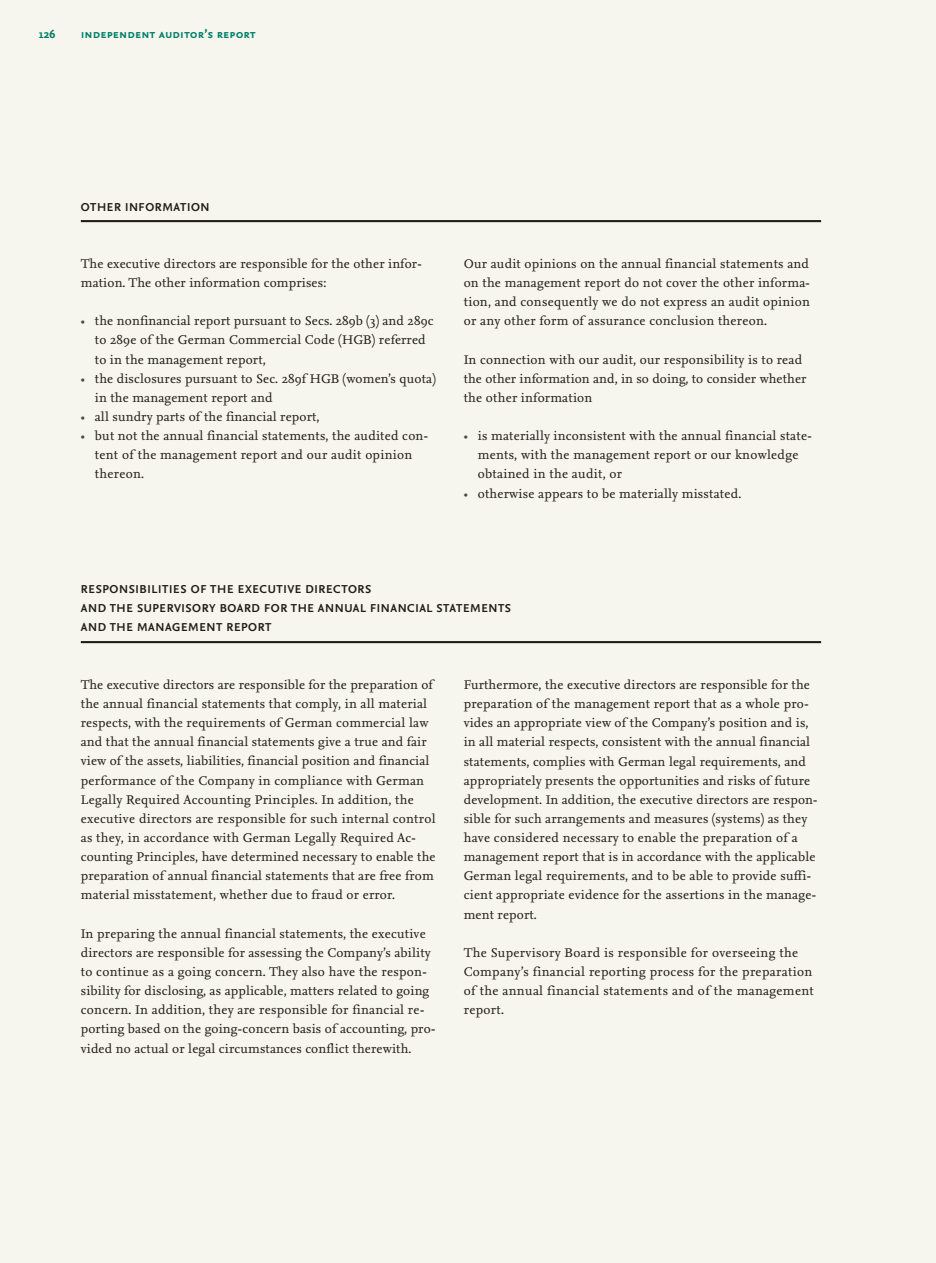
<style>
.page{position:relative;width:936px;height:1263px;background:#fff}
.page>*{position:absolute;margin:0;border:0;box-sizing:border-box;transform-origin:0 0}
.t1{font:13.2px/19.2px "Nexus Serif OT";letter-spacing:.015em;color:#211c18}
.t2{font:700 12.3px "Nexus Sans OT";letter-spacing:.005em;color:#008068}
.t3{font:700 12px/19.2px "Nexus Sans OT";letter-spacing:.05em;color:#211c18}
.s1{color:#4d4a47}
</style>
<div class="page">
<div style="left:0;top:0;width:935px;height:1263px;background:#f6f5ee"></div>
<hr style="left:935px;top:0;width:1px;height:1263px;background:#f6f5ee">
<hr style="left:81px;top:220px;width:740px;height:2px;background:#211c18">
<hr style="left:81px;top:641px;width:740px;height:2px;background:#211c18">
<p class="t2" style="left:39px;top:27px;width:18px">126</p>
<p class="t2" style="left:81px;top:27px;width:176px">independent auditor’s report</p>
<p class="t3" style="left:81px;top:197px;width:130px">OTHER INFORMATION</p>
<p class="t1" style="left:81px;top:254px;width:342px">The executive directors are responsible for the other infor&shy;mation. The other information comprises:</p>
<p class="t1" style="left:95px;top:312px;width:340px;text-indent:-14px"><span class="s1">•</span> the nonfinancial report pursuant to Secs. 289b (3) and 289c to 289e of the German Commercial Code (HGB) referred to in the management report,</p>
<p class="t1" style="left:95px;top:369px;width:342px;text-indent:-14px"><span class="s1">•</span> the disclosures pursuant to Sec. 289f HGB (women’s quota) in the management report and</p>
<p class="t1" style="left:81px;top:407px;width:240px"><span class="s1">•</span> all sundry parts of the financial report,</p>
<p class="t1" style="left:95px;top:427px;width:335px;text-indent:-14px"><span class="s1">•</span> but not the annual financial statements, the audited con&shy;tent of the management report and our audit opinion thereon.</p>
<p class="t1" style="left:463px;top:254px;width:348px;text-align:justify">Our audit opinions on the annual financial statements and on the management report do not cover the other informa&shy;tion, and consequently we do not express an audit opinion or any other form of assurance conclusion thereon.</p>
<p class="t1" style="left:463px;top:350px;width:344px">In connection with our audit, our responsibility is to read the other information and, in so doing, to consider whether the other information</p>
<p class="t1" style="left:477px;top:427px;width:336px;text-indent:-14px"><span class="s1">•</span> is materially inconsistent with the annual financial state&shy;ments, with the management report or our knowledge obtained in the audit, or</p>
<p class="t1" style="left:463px;top:484px;width:279px"><span class="s1">•</span> otherwise appears to be materially misstated.</p>
<p class="t3" style="left:81px;top:580px;width:431px">RESPONSIBILITIES OF THE EXECUTIVE DIRECTORS<br>AND THE SUPERVISORY BOARD FOR THE ANNUAL FINANCIAL STATEMENTS<br>AND THE MANAGEMENT REPORT</p>
<p class="t1" style="left:81px;top:675px;width:356px">The executive directors are responsible for the preparation of the annual financial statements that comply, in all material respects, with the requirements of German commercial law and that the annual financial statements give a true and fair view of the assets, liabilities, financial position and financial performance of the Company in compliance with German Legally Required Accounting Principles. In addition, the executive directors are responsible for such internal control as they, in accordance with German Legally Required Ac&shy;counting Principles, have determined necessary to enable the preparation of annual financial statements that are free from material misstatement, whether due to fraud or error.</p>
<p class="t1" style="left:81px;top:924px;width:356px">In preparing the annual financial statements, the executive directors are responsible for assessing the Company’s ability to continue as a going concern. They also have the respon&shy;sibility for disclosing, as applicable, matters related to going concern. In addition, they are responsible for financial re&shy;porting based on the going-concern basis of accounting, pro&shy;vided no actual or legal circumstances conflict therewith.</p>
<p class="t1" style="left:463px;top:675px;width:355px">Furthermore, the executive directors are responsible for the preparation of the management report that as a whole pro&shy;vides an appropriate view of the Company’s position and is, in all material respects, consistent with the annual financial statements, complies with German legal requirements, and appropriately presents the opportunities and risks of future development. In addition, the executive directors are respon&shy;sible for such arrangements and measures (systems) as they have considered necessary to enable the preparation of a management report that is in accordance with the applicable German legal requirements, and to be able to provide suffi&shy;cient appropriate evidence for the assertions in the manage&shy;ment report.</p>
<p class="t1" style="left:463px;top:943px;width:352px">The Supervisory Board is responsible for overseeing the Company’s financial reporting process for the preparation of the annual financial statements and of the management report.</p>
</div>
